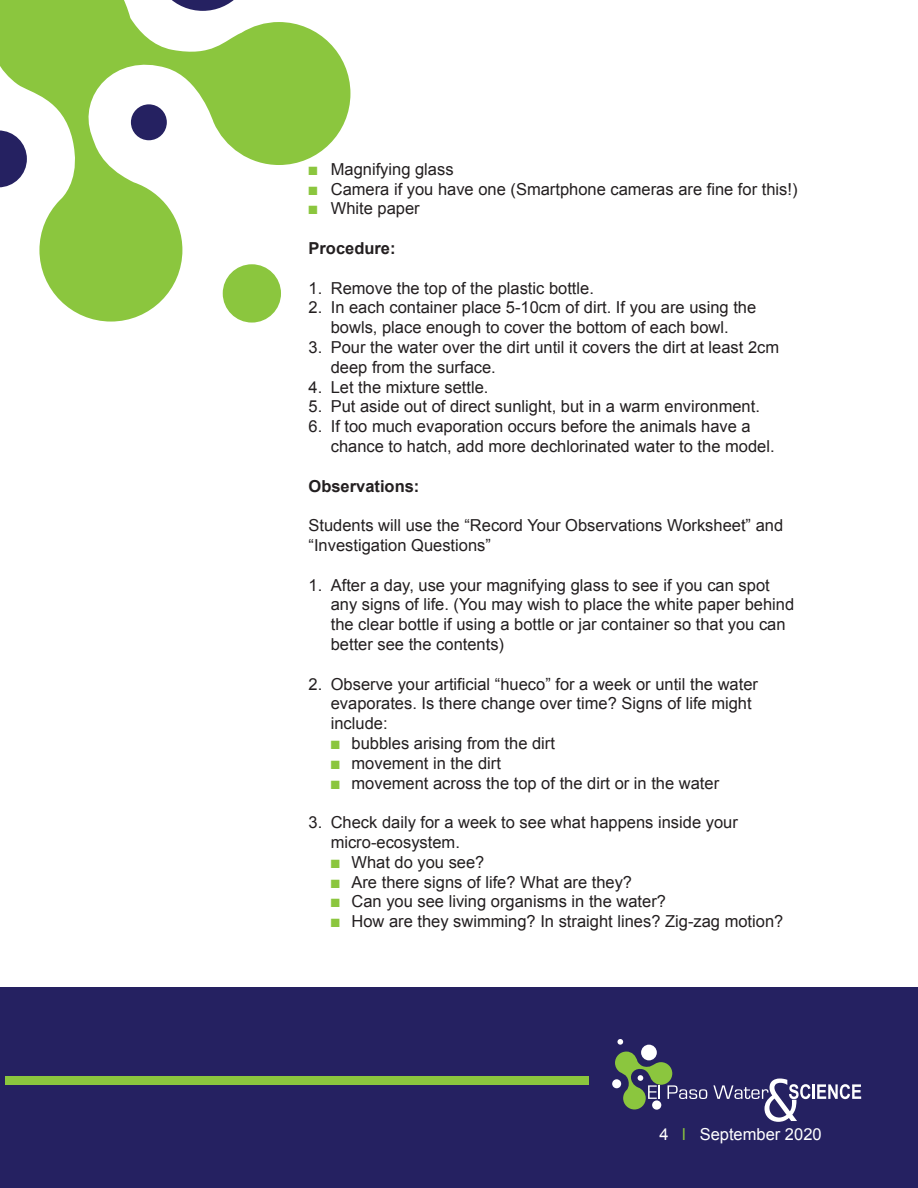
<style>
.page{position:relative;width:918px;height:1188px;background:#fff}
.page>*{position:absolute;margin:0;border:0;box-sizing:border-box;transform-origin:0 0}
.t1{font:16.5px/19.8px "Arial";color:#231f20}
.t2{font:700 16.5px "Arial";color:#231f20}
.t3{font:16.5px "Arial";color:#fff}
.s1{color:#8bc63e}
</style>
<div class="page">
<svg style="left:0;top:0;width:350px;height:322px"></svg>
<div style="left:0;top:988px;width:918px;height:200px;background:#252161"></div>
<div style="left:6px;top:1076px;width:583px;height:9px;background:#8bc63e"></div>
<svg style="left:617px;top:1039px;width:6px;height:6px"></svg>
<div style="left:612px;top:1079px;width:9px;height:9px;background:#fff;border-radius:50%"></div>
<div style="left:641px;top:1045px;width:16px;height:15px;background:#fff;border-radius:50%"></div>
<svg style="left:615px;top:1052px;width:92px;height:57px"></svg>
<svg style="left:713px;top:1079px;width:148px;height:43px"></svg>
<p class="t1" style="left:309px;top:159px;width:147px"><span class="s1">■</span> Magnifying glass</p>
<p class="t1" style="left:309px;top:179px;width:491px"><span class="s1">■</span> Camera if you have one (Smartphone cameras are fine for this!)</p>
<p class="t1" style="left:309px;top:199px;width:113px"><span class="s1">■</span> White paper</p>
<p class="t2" style="left:309px;top:237px;width:89px">Procedure:</p>
<p class="t1" style="left:309px;top:278px;width:287px">1. Remove the top of the plastic bottle.</p>
<p class="t1" style="left:309px;top:298px;width:449px;text-align:center">2. In each container place 5-10cm of dirt. If you are using the bowls, place enough to cover the bottom of each bowl.</p>
<p class="t1" style="left:331px;top:337px;width:450px;text-indent:-22px">3. Pour the water over the dirt until it covers the dirt at least 2cm deep from the surface.</p>
<p class="t1" style="left:309px;top:377px;width:181px">4. Let the mixture settle.</p>
<p class="t1" style="left:309px;top:397px;width:453px">5. Put aside out of direct sunlight, but in a warm environment.</p>
<p class="t1" style="left:331px;top:417px;width:445px;text-indent:-22px">6. If too much evaporation occurs before the animals have a chance to hatch, add more dechlorinated water to the model.</p>
<p class="t2" style="left:309px;top:475px;width:112px">Observations:</p>
<p class="t1" style="left:309px;top:516px;width:476px">Students will use the “Record Your Observations Worksheet” and “Investigation Questions”</p>
<p class="t1" style="left:331px;top:575px;width:465px;text-indent:-22px">1. After a day, use your magnifying glass to see if you can spot any signs of life. (You may wish to place the white paper behind the clear bottle if using a bottle or jar container so that you can better see the contents)</p>
<p class="t1" style="left:331px;top:674px;width:429px;text-indent:-22px">2. Observe your artificial “hueco” for a week or until the water evaporates. Is there change over time? Signs of life might include:</p>
<p class="t1" style="left:331px;top:733px;width:226px"><span class="s1">■</span> bubbles arising from the dirt</p>
<p class="t1" style="left:331px;top:753px;width:172px"><span class="s1">■</span> movement in the dirt</p>
<p class="t1" style="left:331px;top:773px;width:390px"><span class="s1">■</span> movement across the top of the dirt or in the water</p>
<p class="t1" style="left:331px;top:813px;width:409px;text-indent:-22px">3. Check daily for a week to see what happens inside your micro-ecosystem.</p>
<p class="t1" style="left:331px;top:852px;width:155px"><span class="s1">■</span> What do you see?</p>
<p class="t1" style="left:331px;top:872px;width:303px"><span class="s1">■</span> Are there signs of life? What are they?</p>
<p class="t1" style="left:331px;top:892px;width:337px"><span class="s1">■</span> Can you see living organisms in the water?</p>
<p class="t1" style="left:331px;top:912px;width:454px"><span class="s1">■</span> How are they swimming? In straight lines? Zig-zag motion?</p>
<p class="t3" style="left:659px;top:1124px;width:164px">4 <span class="s1">l</span> September 2020</p>
</div>
